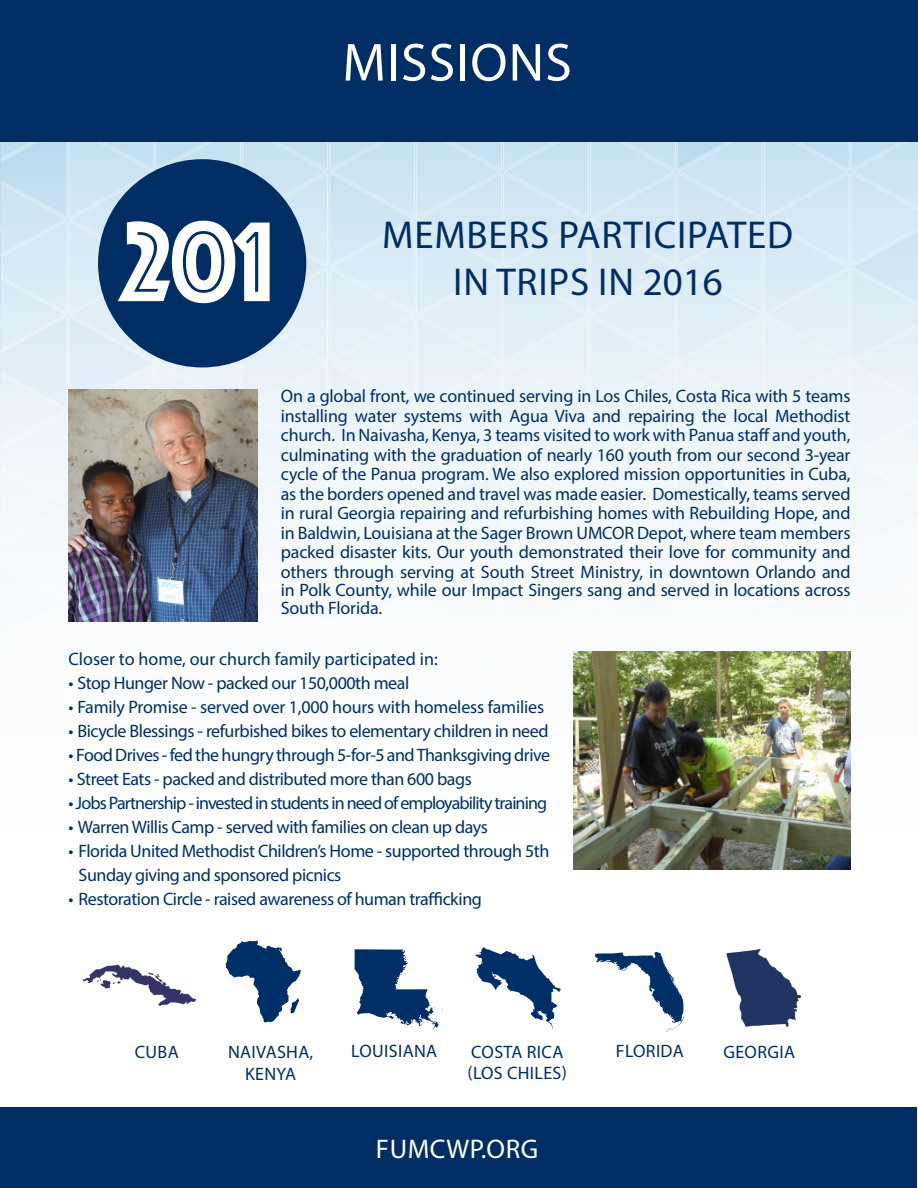
<style>
.page{position:relative;width:918px;height:1188px;background:#fff}
.page>*{position:absolute;margin:0;border:0;box-sizing:border-box;transform-origin:0 0}
.t1{font:117.9px "Phosphate Inline";color:#fff}
.t2{font:54px "Myriad Pro";letter-spacing:.02em;color:#fff}
.t3{font:39px "Myriad Pro";letter-spacing:.02em;color:#002e64}
.t4{font:27px "Myriad Pro";letter-spacing:.02em;color:#fff}
.t5{font:18px/19.2px "Myriad Pro";letter-spacing:-.025em;color:#002e66;text-align:justify}
.t6{font:18px "Myriad Pro";letter-spacing:-.05em;color:#002e66}
.t7{font:18px "Myriad Pro";letter-spacing:.02em;color:#002e64}
.t8{font:18px "Myriad Pro";color:#002e66}
</style>
<div class="page">
<svg style="left:0;top:142px;width:917px;height:510px"></svg>
<div style="left:0;top:0;width:918px;height:142px;background:#002e64"></div>
<div style="left:0;top:1107px;width:916px;height:81px;background:#002e64"></div>
<div style="left:98px;top:159px;width:208px;height:208px;background:#002e64;border-radius:50%"></div>
<svg style="left:595px;top:952px;width:89px;height:80px"></svg>
<svg style="left:355px;top:949px;width:88px;height:80px"></svg>
<svg style="left:225px;top:940px;width:76px;height:83px"></svg>
<svg style="left:474px;top:947px;width:87px;height:82px"></svg>
<img style="left:726px;top:949px;width:75px;height:78px">
<img style="left:82px;top:964px;width:114px;height:42px">
<img style="left:573px;top:652px;width:278px;height:218px">
<img style="left:69px;top:390px;width:189px;height:231px">
<p class="t1" style="left:121px;top:178px;width:155px">201</p>
<p class="t2" style="left:342px;top:29px;width:231px">MISSIONS</p>
<p class="t3" style="left:382px;top:211px;width:412px">MEMBERS PARTICIPATED</p>
<p class="t3" style="left:453px;top:258px;width:271px">IN TRIPS IN 2016</p>
<p class="t5" style="left:281px;top:386px;width:571px">On a global front, we continued serving in Los Chiles, Costa Rica with 5 teams installing water systems with Agua Viva and repairing the local Methodist church. In Naivasha, Kenya, 3 teams visited to work with Panua staff and youth, culminating with the graduation of nearly 160 youth from our second 3-year cycle of the Panua program. We also explored mission opportunities in Cuba, as the borders opened and travel was made easier. Domestically, teams served in rural Georgia repairing and refurbishing homes with Rebuilding Hope, and in Baldwin, Louisiana at the Sager Brown UMCOR Depot, where team members packed disaster kits. Our youth demonstrated their love for community and others through serving at South Street Ministry, in downtown Orlando and in Polk County, while our Impact Singers sang and served in locations across South Florida.</p>
<p class="t8" style="left:69px;top:648px;width:371px">Closer to home, our church family participated in:</p>
<p class="t5" style="left:69px;top:673px;width:342px">• Stop Hunger Now - packed our 150,000th meal</p>
<p class="t5" style="left:69px;top:697px;width:477px">• Family Promise - served over 1,000 hours with homeless families</p>
<p class="t5" style="left:69px;top:721px;width:482px">• Bicycle Blessings - refurbished bikes to elementary children in need</p>
<p class="t5" style="left:69px;top:745px;width:483px">• Food Drives - fed the hungry through 5-for-5 andThanksgiving drive</p>
<p class="t5" style="left:69px;top:769px;width:405px">• Street Eats - packed and distributed more than 600 bags</p>
<p class="t6" style="left:69px;top:792px;width:480px">• Jobs Partnership - invested in students in need of employability training</p>
<p class="t5" style="left:69px;top:817px;width:421px">• Warren Willis Camp - served with families on clean up days</p>
<p class="t5" style="left:69px;top:841px;width:482px">• Florida United Methodist Children’s Home - supported through 5th</p>
<p class="t5" style="left:79px;top:865px;width:264px">Sunday giving and sponsored picnics</p>
<p class="t5" style="left:69px;top:889px;width:415px">• Restoration Circle - raised awareness of human trafficking</p>
<p class="t7" style="left:471px;top:1040px;width:94px">COSTA RICA</p>
<p class="t7" style="left:616px;top:1040px;width:69px">FLORIDA</p>
<p class="t7" style="left:468px;top:1062px;width:101px">(LOS CHILES)</p>
<p class="t7" style="left:228px;top:1041px;width:87px">NAIVASHA,</p>
<p class="t7" style="left:351px;top:1040px;width:88px">LOUISIANA</p>
<p class="t7" style="left:245px;top:1063px;width:53px">KENYA</p>
<p class="t7" style="left:135px;top:1040px;width:45px">CUBA</p>
<p class="t7" style="left:723px;top:1041px;width:73px">GEORGIA</p>
<p class="t4" style="left:376px;top:1132px;width:164px">FUMCWP.ORG</p>
</div>
